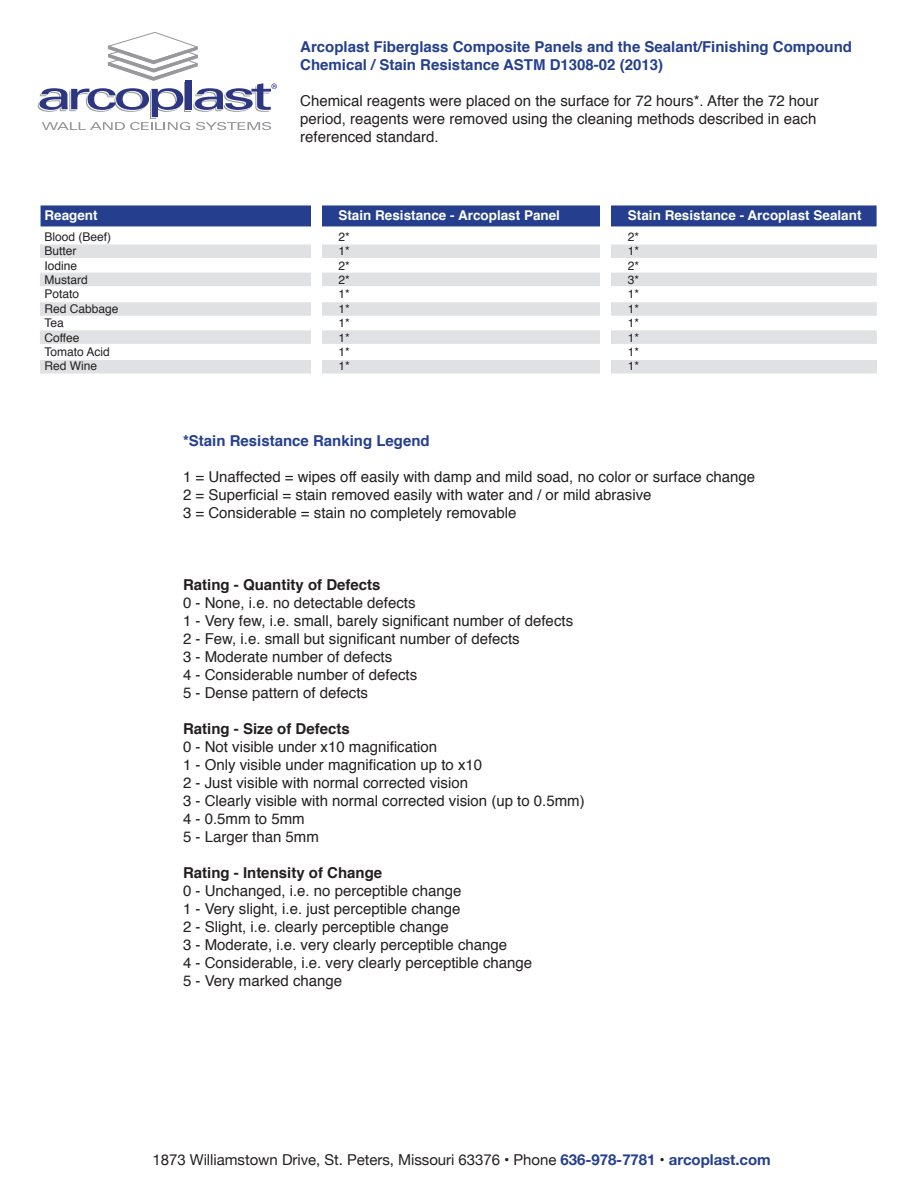
<style>
.page{position:relative;width:918px;height:1188px;background:#fff}
.page>*{position:absolute;margin:0;border:0;box-sizing:border-box;transform-origin:0 0}
.t1{font:15px/18px "Helvetica";color:#231f20}
.t2{font:700 15px "Helvetica";color:#253f8e}
.t3{font:15px "Helvetica Neue";letter-spacing:-.005em;color:#231f20}
.t4{font:700 15px "Helvetica";color:#231f20}
.t5{font:700 13.5px "Helvetica";color:#fff}
.t6{font:12px "Helvetica";color:#231f20}
.s1{font-weight:700;color:#253f8e}
</style>
<div class="page">
<div style="left:41px;top:205px;width:836px;height:21px;background:#253f8e"></div>
<svg style="left:38px;top:32px;width:239px;height:98px"></svg>
<div style="left:40px;top:244px;width:837px;height:14px;background:#e0e1e3"></div>
<div style="left:40px;top:273px;width:837px;height:13px;background:#e0e1e3"></div>
<div style="left:40px;top:302px;width:837px;height:14px;background:#e0e1e3"></div>
<div style="left:40px;top:330px;width:837px;height:14px;background:#e0e1e3"></div>
<div style="left:40px;top:360px;width:837px;height:14px;background:#e0e1e3"></div>
<div style="left:311px;top:182px;width:11px;height:206px;background:#fff"></div>
<div style="left:600px;top:182px;width:11px;height:206px;background:#fff"></div>
<p class="t2" style="left:300px;top:35px;width:553px">Arcoplast Fiberglass Composite Panels and the Sealant/Finishing Compound</p>
<p class="t2" style="left:300px;top:53px;width:364px">Chemical / Stain Resistance ASTM D1308-02 (2013)</p>
<p class="t1" style="left:300px;top:92px;width:520px">Chemical reagents were placed on the surface for 72 hours*. After the 72 hour period, reagents were removed using the cleaning methods described in each referenced standard.</p>
<p class="t5" style="left:44px;top:205px;width:55px">Reagent</p>
<p class="t5" style="left:338px;top:205px;width:223px">Stain Resistance - Arcoplast Panel</p>
<p class="t5" style="left:628px;top:205px;width:235px">Stain Resistance - Arcoplast Sealant</p>
<p class="t6" style="left:44px;top:227px;width:68px">Blood (Beef)</p>
<p class="t6" style="left:338px;top:227px;width:13px">2*</p>
<p class="t6" style="left:628px;top:227px;width:13px">2*</p>
<p class="t6" style="left:44px;top:242px;width:34px">Butter</p>
<p class="t6" style="left:338px;top:242px;width:13px">1*</p>
<p class="t6" style="left:628px;top:242px;width:13px">1*</p>
<p class="t6" style="left:44px;top:256px;width:34px">Iodine</p>
<p class="t6" style="left:338px;top:256px;width:13px">2*</p>
<p class="t6" style="left:628px;top:256px;width:13px">2*</p>
<p class="t6" style="left:44px;top:271px;width:45px">Mustard</p>
<p class="t6" style="left:338px;top:271px;width:13px">2*</p>
<p class="t6" style="left:628px;top:271px;width:13px">3*</p>
<p class="t6" style="left:44px;top:285px;width:36px">Potato</p>
<p class="t6" style="left:338px;top:285px;width:13px">1*</p>
<p class="t6" style="left:628px;top:285px;width:13px">1*</p>
<p class="t6" style="left:44px;top:299px;width:76px">Red Cabbage</p>
<p class="t6" style="left:338px;top:299px;width:13px">1*</p>
<p class="t6" style="left:628px;top:299px;width:13px">1*</p>
<p class="t6" style="left:44px;top:314px;width:21px">Tea</p>
<p class="t6" style="left:338px;top:314px;width:13px">1*</p>
<p class="t6" style="left:628px;top:314px;width:13px">1*</p>
<p class="t6" style="left:44px;top:328px;width:37px">Coffee</p>
<p class="t6" style="left:338px;top:328px;width:13px">1*</p>
<p class="t6" style="left:628px;top:328px;width:13px">1*</p>
<p class="t6" style="left:44px;top:343px;width:67px">Tomato Acid</p>
<p class="t6" style="left:338px;top:343px;width:13px">1*</p>
<p class="t6" style="left:628px;top:343px;width:13px">1*</p>
<p class="t6" style="left:44px;top:357px;width:54px">Red Wine</p>
<p class="t6" style="left:338px;top:357px;width:13px">1*</p>
<p class="t6" style="left:628px;top:357px;width:13px">1*</p>
<p class="t2" style="left:183px;top:428px;width:248px">*Stain Resistance Ranking Legend</p>
<p class="t1" style="left:183px;top:468px;width:574px">1 = Unaffected = wipes off easily with damp and mild soad, no color or surface change<br>2 = Superficial = stain removed easily with water and / or mild abrasive</p>
<p class="t1" style="left:183px;top:504px;width:335px">3 = Considerable = stain no completely removable</p>
<p class="t4" style="left:183px;top:573px;width:199px">Rating - Quantity of Defects</p>
<p class="t1" style="left:183px;top:594px;width:234px">0 - None, i.e. no detectable defects</p>
<p class="t1" style="left:183px;top:612px;width:392px">1 - Very few, i.e. small, barely significant number of defects</p>
<p class="t1" style="left:183px;top:630px;width:338px">2 - Few, i.e. small but significant number of defects</p>
<p class="t1" style="left:183px;top:648px;width:211px">3 - Moderate number of defects</p>
<p class="t1" style="left:183px;top:666px;width:236px">4 - Considerable number of defects</p>
<p class="t1" style="left:183px;top:684px;width:187px">5 - Dense pattern of defects</p>
<p class="t4" style="left:183px;top:717px;width:168px">Rating - Size of Defects</p>
<p class="t1" style="left:183px;top:738px;width:256px">0 - Not visible under x10 magnification</p>
<p class="t1" style="left:183px;top:756px;width:301px">1 - Only visible under magnification up to x10</p>
<p class="t1" style="left:183px;top:774px;width:287px">2 - Just visible with normal corrected vision</p>
<p class="t1" style="left:183px;top:792px;width:403px">3 - Clearly visible with normal corrected vision (up to 0.5mm)</p>
<p class="t1" style="left:183px;top:810px;width:123px">4 - 0.5mm to 5mm</p>
<p class="t1" style="left:183px;top:828px;width:137px">5 - Larger than 5mm</p>
<p class="t4" style="left:183px;top:861px;width:201px">Rating - Intensity of Change</p>
<p class="t1" style="left:183px;top:882px;width:280px">0 - Unchanged, i.e. no perceptible change</p>
<p class="t1" style="left:183px;top:900px;width:279px">1 - Very slight, i.e. just perceptible change</p>
<p class="t1" style="left:183px;top:918px;width:267px">2 - Slight, i.e. clearly perceptible change</p>
<p class="t1" style="left:183px;top:936px;width:326px">3 - Moderate, i.e. very clearly perceptible change</p>
<p class="t1" style="left:183px;top:954px;width:351px">4 - Considerable, i.e. very clearly perceptible change</p>
<p class="t1" style="left:183px;top:972px;width:161px">5 - Very marked change</p>
<p class="t3" style="left:153px;top:1149px;width:620px">1873 Williamstown Drive, St. Peters, Missouri 63376 • Phone <span class="s1">636-978-7781</span> • <span class="s1">arcoplast.com</span></p>
</div>
